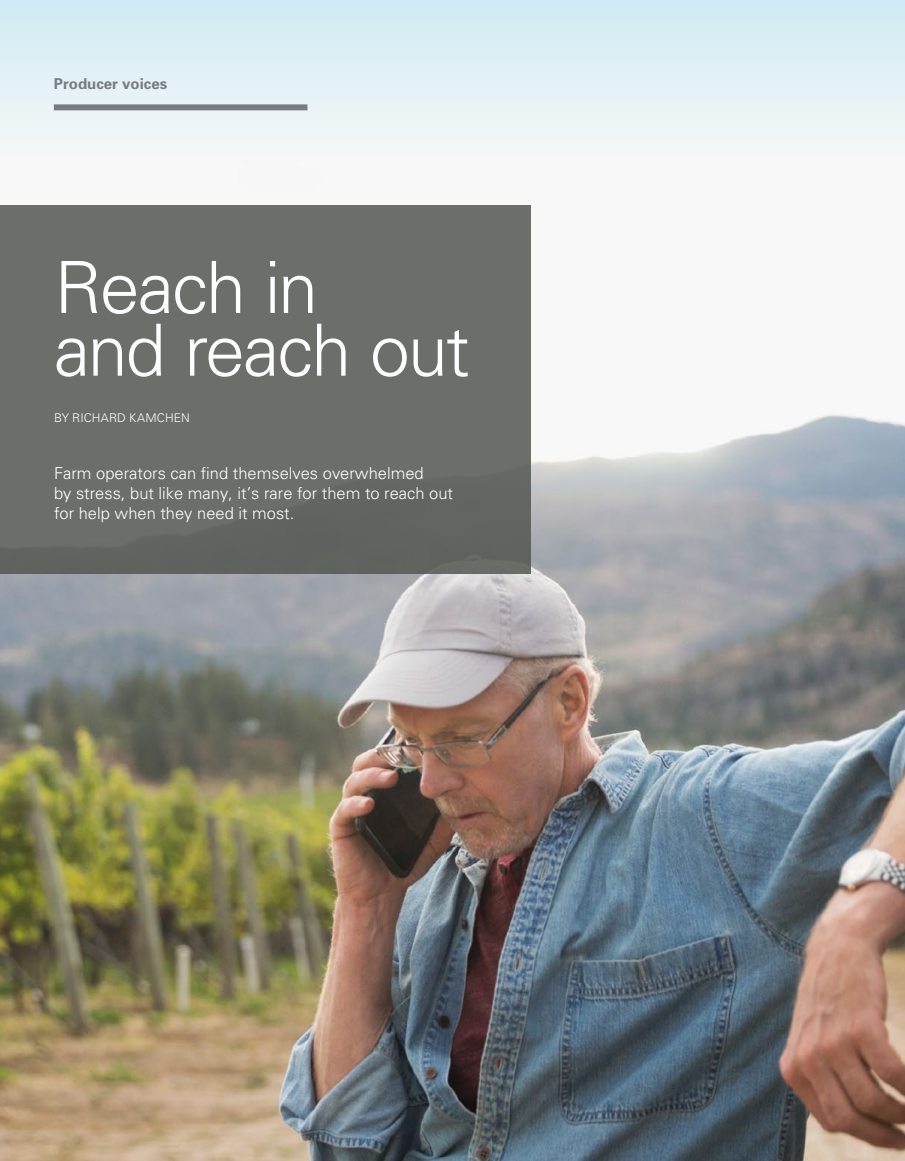
<style>
.page{position:relative;width:905px;height:1161px;background:#fff}
.page>*{position:absolute;margin:0;border:0;box-sizing:border-box;transform-origin:0 0}
.t1{font:300 72px/62.7px "Univers";letter-spacing:-.03em;color:#fff}
.t2{font:300 16.5px/19.8px "Univers";color:#fff}
.t3{font:700 15px "Univers";color:#797d83}
.t4{font:300 12px "Univers";letter-spacing:.01em;color:#fff}
</style>
<div class="page">
<img style="left:0;top:205px;width:904px;height:956px">
<div style="left:0;top:0;width:904px;height:165px;background:linear-gradient(to bottom,#cfebf4,#f7f7f7)"></div>
<div style="left:54px;top:104px;width:253px;height:6px;background:#797d83"></div>
<div style="left:0;top:206px;width:531px;height:368px;background:#6c6f69"></div>
<p class="t3" style="left:54px;top:74px;width:115px">Producer voices</p>
<h1 class="t1" style="left:54px;top:254px;width:417px">Reach in<br>and reach out</h1>
<p class="t4" style="left:54px;top:411px;width:137px">BY RICHARD KAMCHEN</p>
<p class="t2" style="left:54px;top:463px;width:400px">Farm operators can find themselves overwhelmed<br>by stress, but like many, it’s rare for them to reach out for help when they need it most.</p>
</div>
